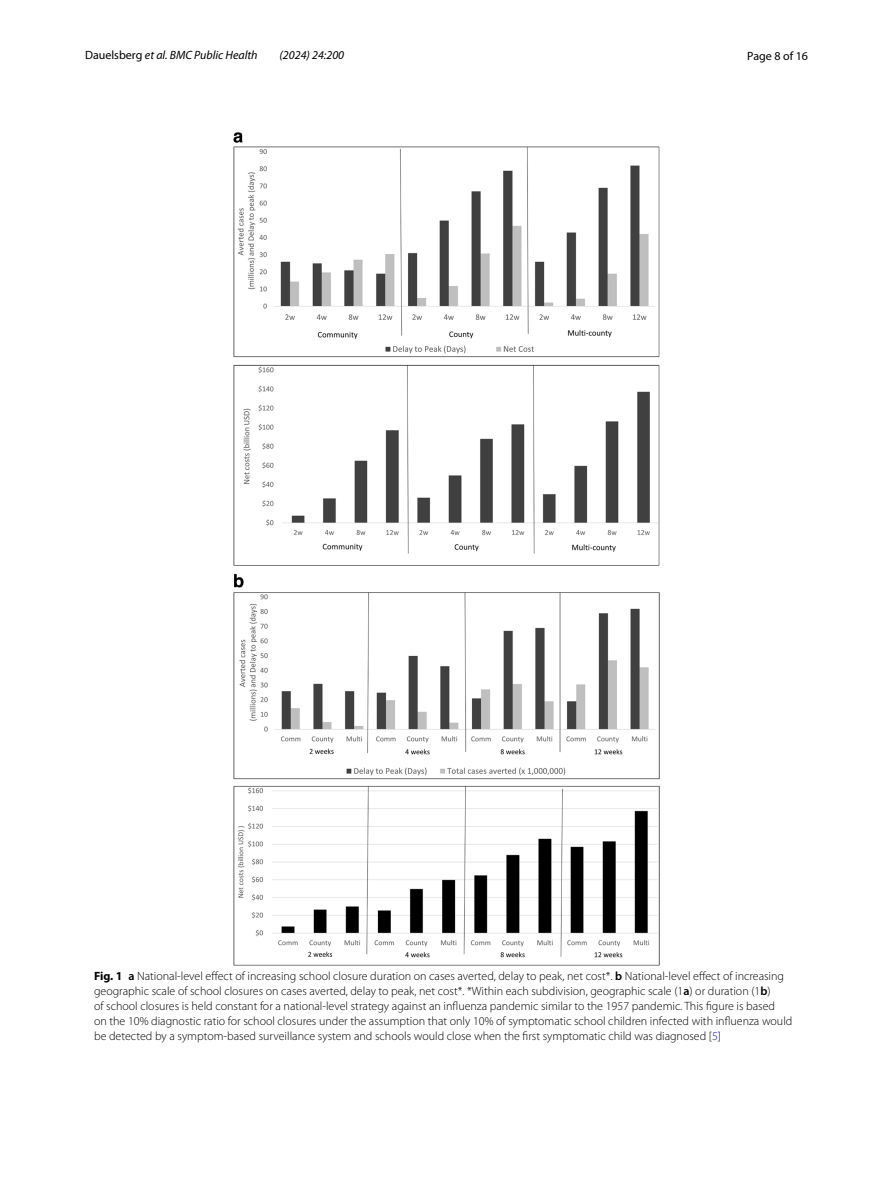
<style>
.page{position:relative;width:893px;height:1187px;background:#fff}
.page>*{position:absolute;margin:0;border:0;box-sizing:border-box;transform-origin:0 0}
.t1{font:300 12px/15px "Myriad Pro";color:#000}
.t2{font:italic 12px "Myriad Pro";color:#000}
.t3{font:12px "Myriad Pro";color:#000}
.s1{font-style:normal}
.s2{font-weight:700}
.s3{font-weight:600}
.s4{color:#00f}
</style>
<div class="page">
<img style="left:234px;top:133px;width:425px;height:832px">
<p class="t2" style="left:85px;top:48px;width:174px"><span class="s1">Dauelsberg</span> et al. BMC Public Health</p>
<p class="t2" style="left:280px;top:48px;width:66px">(2024) 24:200</p>
<p class="t3" style="left:747px;top:48px;width:62px">Page 8 of 16</p>
<p class="t1" style="left:94px;top:969px;width:700px"><span class="s2">Fig. 1</span> <span class="s3">a</span> National-level effect of increasing school closure duration on cases averted, delay to peak, net cost*. <span class="s3">b</span> National-level effect of increasing geographic scale of school closures on cases averted, delay to peak, net cost*. *Within each subdivision, geographic scale (1<span class="s3">a</span>) or duration (1<span class="s3">b</span>)<br>of school closures is held constant for a national-level strategy against an influenza pandemic similar to the 1957 pandemic. This figure is based<br>on the 10% diagnostic ratio for school closures under the assumption that only 10% of symptomatic school children infected with influenza would be detected by a symptom-based surveillance system and schools would close when the first symptomatic child was diagnosed [<span class="s4">5</span>]</p>
</div>
